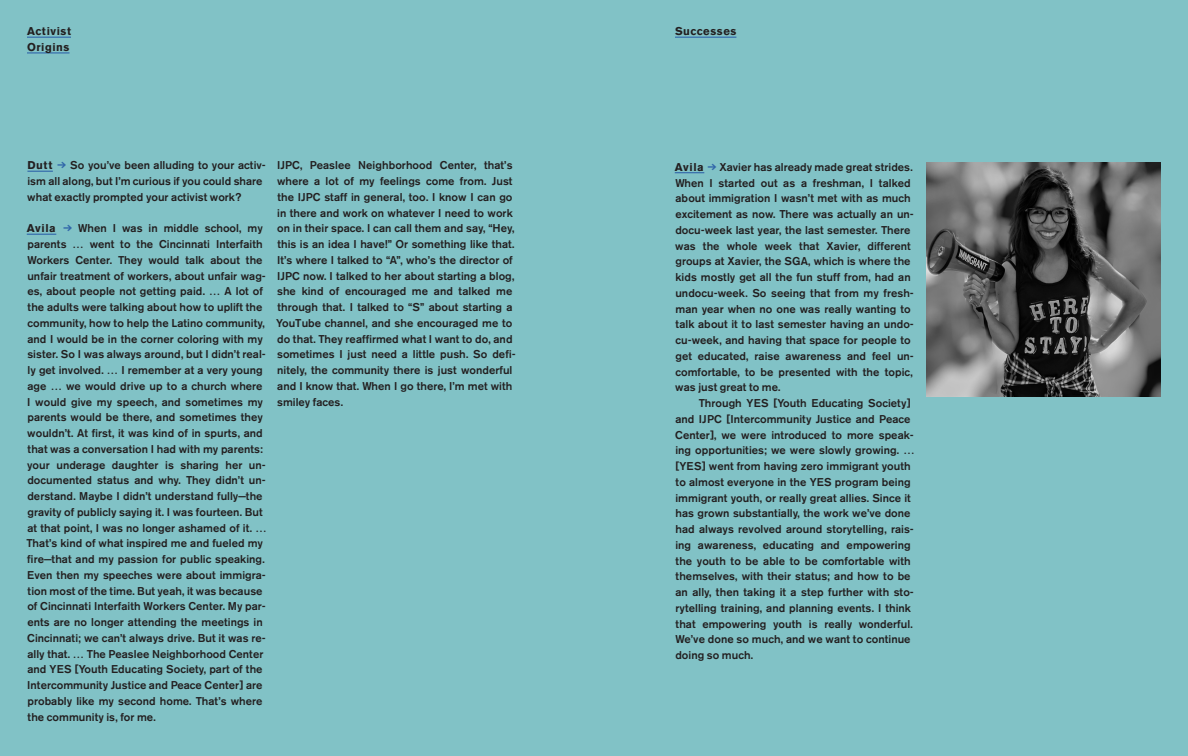
<style>
.page{position:relative;width:1188px;height:756px;background:#81c2c6}
.page>*{position:absolute;margin:0;border:0;box-sizing:border-box;transform-origin:0 0}
.text_Regular{font:500 11.25px/15.8px "Akzidenz Grotesk BQ";letter-spacing:.005em;color:#231f20}
.text_Bold__Quotes{font:500 11.25px/15.8px "Akzidenz Grotesk BQ";letter-spacing:.005em;color:#231f20}
.text_Regular-2{font:700 11.25px/15.8px "Akzidenz Grotesk BQ";letter-spacing:.05em;color:#231f20}
.s1{font-weight:700}
.s2{font-family:"Alright Sans";font-weight:700;color:#3065a9}
</style>
<div class="page">
<svg style="left:27px;top:171px;width:26px;height:1px"></svg>
<svg style="left:27px;top:234px;width:29px;height:1px"></svg>
<svg style="left:675px;top:172px;width:29px;height:1px"></svg>
<hr style="left:27px;top:37px;width:44px;height:1px;background:#3065a9">
<hr style="left:27px;top:52px;width:43px;height:1px;background:#3065a9">
<hr style="left:675px;top:37px;width:61px;height:1px;background:#3065a9">
<img style="left:927px;top:162px;width:234px;height:234px">
<p class="text_Regular-2" style="left:27px;top:24px;width:45px">Activist<br>Origins</p>
<p class="text_Regular-2" style="left:675px;top:24px;width:63px">Successes</p>
<p class="text_Regular" style="left:27px;top:158px;width:240px"><span class="s1">Dutt</span> <span class="s2">→</span> So you’ve been alluding to your activ&shy;ism all along, but I’m curious if you could share what exactly prompted your activist work?</p>
<p class="text_Regular" style="left:27px;top:221px;width:242px"><span class="s1">Avila</span> <span class="s2">→</span> When I was in middle school, my parents … went to the Cincinnati Interfaith Workers Center. They would talk about the unfair treatment of workers, about unfair wag&shy;es, about people not getting paid. … A lot of the adults were talking about how to uplift the community, how to help the Latino community, and I would be in the corner coloring with my sister. So I was always around, but I didn’t real&shy;ly get involved. … I remember at a very young age … we would drive up to a church where I would give my speech, and sometimes my parents would be there, and sometimes they wouldn’t. At first, it was kind of in spurts, and that was a conversation I had with my parents: your underage daughter is sharing her un&shy;documented status and why. They didn’t un&shy;derstand. Maybe I didn’t understand fully—the gravity of publicly saying it. I was fourteen. But at that point, I was no longer ashamed of it. … That’s kind of what inspired me and fueled my fire—that and my passion for public speaking.<br>Even then my speeches were about immigra&shy;tion most of the time. But yeah, it was because of Cincinnati Interfaith Workers Center. My par&shy;ents are no longer attending the meetings in Cincinnati; we can’t always drive. But it was re&shy;ally that. … The Peaslee Neighborhood Center and YES [Youth Educating Society, part of the Intercommunity Justice and Peace Center] are probably like my second home. That’s where the community is, for me.</p>
<p class="text_Bold__Quotes" style="left:276px;top:158px;width:241px">IJPC, Peaslee Neighborhood Center, that’s where a lot of my feelings come from. Just the IJPC staff in general, too. I know I can go in there and work on whatever I need to work on in their space. I can call them and say, “Hey, this is an idea I have!” Or something like that.<br>It’s where I talked to “A”, who’s the director of IJPC now. I talked to her about starting a blog, she kind of encouraged me and talked me through that. I talked to “S” about starting a YouTube channel, and she encouraged me to do that. They reaffirmed what I want to do, and sometimes I just need a little push. So defi&shy;nitely, the community there is just wonderful and I know that. When I go there, I’m met with smiley faces.</p>
<p class="text_Regular" style="left:675px;top:159px;width:241px"><span class="s1">Avila</span> <span class="s2">→</span> Xavier has already made great strides.<br>When I started out as a freshman, I talked about immigration I wasn’t met with as much excitement as now. There was actually an un&shy;docu-week last year, the last semester. There was the whole week that Xavier, different groups at Xavier, the SGA, which is where the kids mostly get all the fun stuff from, had an undocu-week. So seeing that from my fresh&shy;man year when no one was really wanting to talk about it to last semester having an undo&shy;cu-week, and having that space for people to get educated, raise awareness and feel un&shy;comfortable, to be presented with the topic, was just great to me.</p>
<p class="text_Bold__Quotes" style="left:675px;top:395px;width:241px;text-indent:24px">Through YES [Youth Educating Society] and IJPC [Intercommunity Justice and Peace Center], we were introduced to more speak&shy;ing opportunities; we were slowly growing. … [YES] went from having zero immigrant youth to almost everyone in the YES program being immigrant youth, or really great allies. Since it has grown substantially, the work we’ve done had always revolved around storytelling, rais&shy;ing awareness, educating and empowering the youth to be able to be comfortable with themselves, with their status; and how to be an ally, then taking it a step further with sto&shy;rytelling training, and planning events. I think that empowering youth is really wonderful.<br>We’ve done so much, and we want to continue doing so much.</p>
</div>
